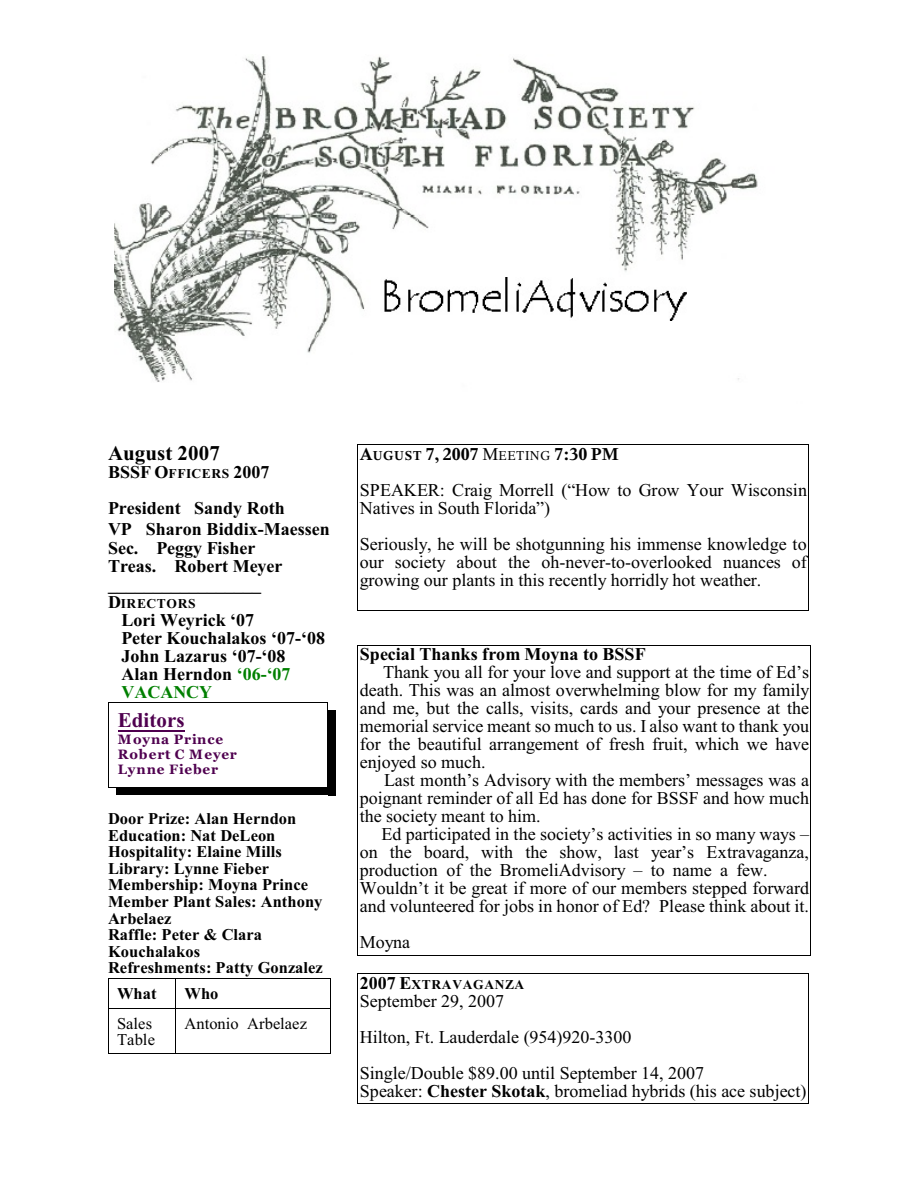
<style>
.page{position:relative;width:918px;height:1188px;background:#fff}
.page>*{position:absolute;margin:0;border:0;box-sizing:border-box;transform-origin:0 0}
.t1{font:700 21px "Times New Roman";letter-spacing:.01em;color:#000}
.t2{font:700 21px "Times New Roman";letter-spacing:.005em;color:#4f004f}
.t3{font:18px/18px "Times New Roman";color:#000}
.t4{font:700 18px/18px "Times New Roman";color:#000}
.t5{font:700 18px "Thorndale";color:#000}
.t6{font:700 16.5px/16.5px "Times New Roman";letter-spacing:.005em;color:#000}
.t7{font:16.5px/16.5px "Times New Roman";letter-spacing:.005em;color:#000}
.t8{font:700 13.5px/15px "Georgia";letter-spacing:.06em;color:#4f004f}
.t9{font:700 13.5px "Times New Roman";letter-spacing:.05em;color:#000}
.s1{font-size:13.5px}
.s2{font-size:18px}
.s3{color:#008000}
.s4{font-weight:400}
.s5{font-weight:400;font-size:13.5px}
.s6{font-weight:700}
</style>
<div class="page">
<hr style="left:108px;top:978px;width:1px;height:30px;background:#000">
<hr style="left:108px;top:978px;width:67px;height:1px;background:#000">
<hr style="left:176px;top:978px;width:1px;height:30px;background:#000">
<hr style="left:330px;top:978px;width:1px;height:30px;background:#000">
<hr style="left:176px;top:978px;width:154px;height:1px;background:#000">
<hr style="left:108px;top:1008px;width:1px;height:46px;background:#000">
<hr style="left:108px;top:1008px;width:67px;height:1px;background:#000">
<hr style="left:108px;top:1054px;width:67px;height:1px;background:#000">
<hr style="left:176px;top:1008px;width:1px;height:46px;background:#000">
<hr style="left:330px;top:1008px;width:1px;height:46px;background:#000">
<hr style="left:176px;top:1008px;width:154px;height:1px;background:#000">
<hr style="left:176px;top:1054px;width:154px;height:1px;background:#000">
<img style="left:114px;top:56px;width:644px;height:326px">
<img style="left:380px;top:278px;width:378px;height:43px">
<hr style="left:118px;top:730px;width:67px;height:1px;background:#4f004f">
<hr style="left:108px;top:702px;width:1px;height:85px;background:#000">
<hr style="left:327px;top:702px;width:1px;height:85px;background:#000">
<hr style="left:108px;top:702px;width:219px;height:1px;background:#000">
<hr style="left:108px;top:787px;width:219px;height:1px;background:#000">
<div style="left:328px;top:710px;width:8px;height:85px;background:#000"></div>
<div style="left:116px;top:787px;width:220px;height:8px;background:#000"></div>
<hr style="left:358px;top:444px;width:1px;height:166px;background:#000">
<hr style="left:808px;top:444px;width:1px;height:166px;background:#000">
<hr style="left:358px;top:444px;width:451px;height:1px;background:#000">
<hr style="left:358px;top:610px;width:451px;height:1px;background:#000">
<hr style="left:358px;top:645px;width:1px;height:310px;background:#000">
<hr style="left:811px;top:645px;width:1px;height:310px;background:#000">
<hr style="left:358px;top:645px;width:453px;height:1px;background:#000">
<hr style="left:358px;top:955px;width:453px;height:1px;background:#000">
<hr style="left:358px;top:974px;width:1px;height:130px;background:#000">
<hr style="left:808px;top:974px;width:1px;height:130px;background:#000">
<hr style="left:358px;top:974px;width:450px;height:1px;background:#000">
<hr style="left:358px;top:1103px;width:450px;height:1px;background:#000">
<p class="t1" style="left:108px;top:445px;width:114px">August 2007</p>
<p class="t4" style="left:108px;top:456px;width:178px;line-height:36px">BSSF O<span class="s1">FFICERS</span> 2007<br>President Sandy Roth</p>
<p class="t4" style="left:108px;top:521px;width:223px">VP Sharon Biddix-Maessen<br>Sec. Peggy Fisher<br>Treas. Robert Meyer _________________</p>
<p class="t9" style="left:108px;top:598px;width:89px"><span class="s2">D</span>IRECTORS</p>
<p class="t4" style="left:122px;top:612px;width:205px">Lori Weyrick ‘07<br>Peter Kouchalakos ‘07-‘08<br>John Lazarus ‘07-‘08<br>Alan Herndon <span class="s3">‘06-‘07<br>VACANCY</span></p>
<p class="t2" style="left:118px;top:713px;width:68px">Editors</p>
<p class="t8" style="left:118px;top:733px;width:121px">Moyna Prince<br>Robert C Meyer<br>Lynne Fieber</p>
<p class="t6" style="left:108px;top:812px;width:216px">Door Prize: Alan Herndon<br>Education: Nat DeLeon<br>Hospitality: Elaine Mills<br>Library: Lynne Fieber<br>Membership: Moyna Prince<br>Member Plant Sales: Anthony<br>Arbelaez<br>Raffle: Peter &amp; Clara<br>Kouchalakos<br>Refreshments: Patty Gonzalez</p>
<p class="t6" style="left:117px;top:987px;width:41px">What</p>
<p class="t6" style="left:184px;top:987px;width:36px">Who</p>
<p class="t7" style="left:117px;top:1017px;width:39px">Sales<br>Table</p>
<p class="t7" style="left:184px;top:1017px;width:124px">Antonio Arbelaez</p>
<p class="t5" style="left:360px;top:447px;width:260px">A<span class="s1">UGUST</span> 7, 2007 <span class="s4">M</span><span class="s5">EETING</span> 7:30 PM</p>
<p class="t3" style="left:360px;top:482px;width:449px">SPEAKER: Craig Morrell (“How to Grow Your Wisconsin<br>Natives in South Florida”)</p>
<p class="t3" style="left:360px;top:536px;width:449px;text-align:justify">Seriously, he will be shotgunning his immense knowledge to our society about the oh-never-to-overlooked nuances of growing our plants in this recently horridly hot weather.</p>
<p class="t4" style="left:360px;top:647px;width:287px">Special Thanks from Moyna to BSSF</p>
<p class="t3" style="left:360px;top:665px;width:451px;text-align:justify;text-indent:23px">Thank you all for your love and support at the time of Ed’s death. This was an almost overwhelming blow for my family and me, but the calls, visits, cards and your presence at the memorial service meant so much to us. I also want to thank you for the beautiful arrangement of fresh fruit, which we have enjoyed so much.</p>
<p class="t3" style="left:360px;top:773px;width:451px;text-align:justify;text-indent:24px">Last month’s Advisory with the members’ messages was a poignant reminder of all Ed has done for BSSF and how much the society meant to him.</p>
<p class="t3" style="left:360px;top:827px;width:451px;text-indent:22px">Ed participated in the society’s activities in so many ways – on the board, with the show, last year’s Extravaganza, production of the BromeliAdvisory – to name a few.<br>Wouldn’t it be great if more of our members stepped forward and volunteered for jobs in honor of Ed? Please think about it.</p>
<p class="t3" style="left:360px;top:935px;width:52px">Moyna</p>
<p class="t9" style="left:360px;top:980px;width:166px"><span class="s2">2007 E</span>XTRAVAGANZA</p>
<p class="t3" style="left:360px;top:984px;width:346px;line-height:36px">September 29, 2007<br>Hilton, Ft. Lauderdale (954)920-3300<br>Single/Double $89.00 until September 14, 2007</p>
<p class="t3" style="left:360px;top:1084px;width:448px">Speaker: <span class="s6">Chester Skotak</span>, bromeliad hybrids (his ace subject)</p>
</div>
